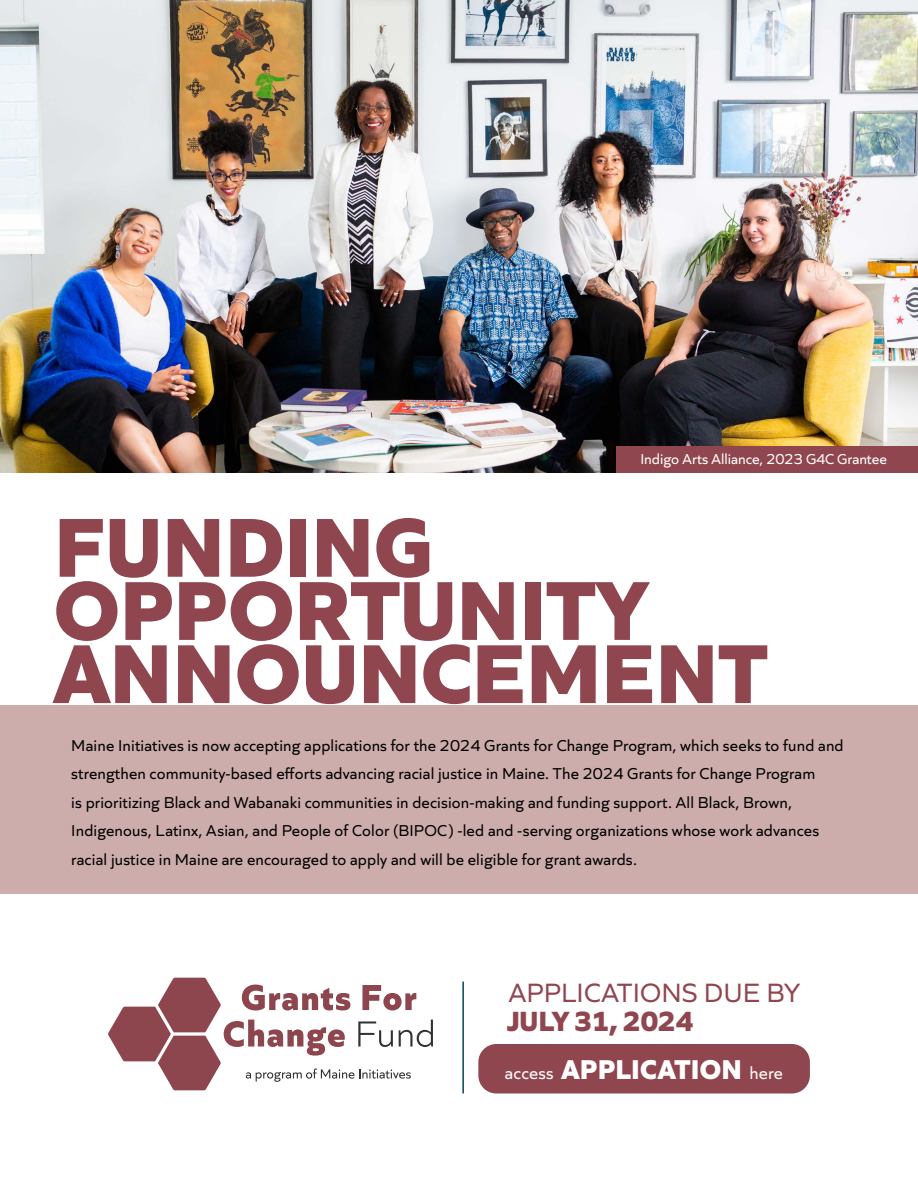
<style>
.page{position:relative;width:918px;height:1188px;background:#fff}
.page>*{position:absolute;margin:0;border:0;box-sizing:border-box;transform-origin:0 0}
.t1{font:800 87.45px/63.2px "Quiet Sans";color:#90464f}
.t2{font:800 29.1px "Quiet Sans";color:#90464f}
.t3{font:800 28.5px "Quiet Sans";letter-spacing:.01em;color:#fff}
.t4{font:27.75px "Quiet Sans";letter-spacing:.01em;color:#90464f}
.t5{font:16.5px/28.5px "Quiet Sans";letter-spacing:.01em;color:#000}
.t6{font:15px "Quiet Sans";color:#fff}
.s1{font-weight:400;font-size:18px}
</style>
<div class="page">
<svg style="left:108px;top:978px;width:325px;height:112px"></svg>
<img style="left:0;top:0;width:918px;height:472px">
<div style="left:0;top:705px;width:918px;height:189px;background:#cdadac"></div>
<hr style="left:462px;top:982px;width:2px;height:112px;background:#004653">
<div style="left:478px;top:1044px;width:332px;height:49px;background:#90464f;border-radius:18px"></div>
<div style="left:617px;top:446px;width:301px;height:26px;background:#90464f"></div>
<p class="t6" style="left:640px;top:448px;width:248px">Indigo Arts Alliance, 2023 G4C Grantee</p>
<h1 class="t1" style="left:54px;top:507px;width:715px">FUNDING<br>OPPORTUNITY<br>ANNOUNCEMENT</h1>
<p class="t5" style="left:71px;top:730px;width:774px">Maine Initiatives is now accepting applications for the 2024 Grants for Change Program, which seeks to fund and strengthen community-based efforts advancing racial justice in Maine. The 2024 Grants for Change Program<br>is prioritizing Black and Wabanaki communities in decision-making and funding support. All Black, Brown, Indigenous, Latinx, Asian, and People of Color (BIPOC) -led and -serving organizations whose work advances racial justice in Maine are encouraged to apply and will be eligible for grant awards.</p>
<h3 class="t4" style="left:509px;top:973px;width:293px">APPLICATIONS DUE BY</h3>
<h2 class="t2" style="left:507px;top:998px;width:188px">JULY 31, 2024</h2>
<h3 class="t3" style="left:505px;top:1047px;width:280px"><span class="s1">access</span> APPLICATION <span class="s1">here</span></h3>
</div>
